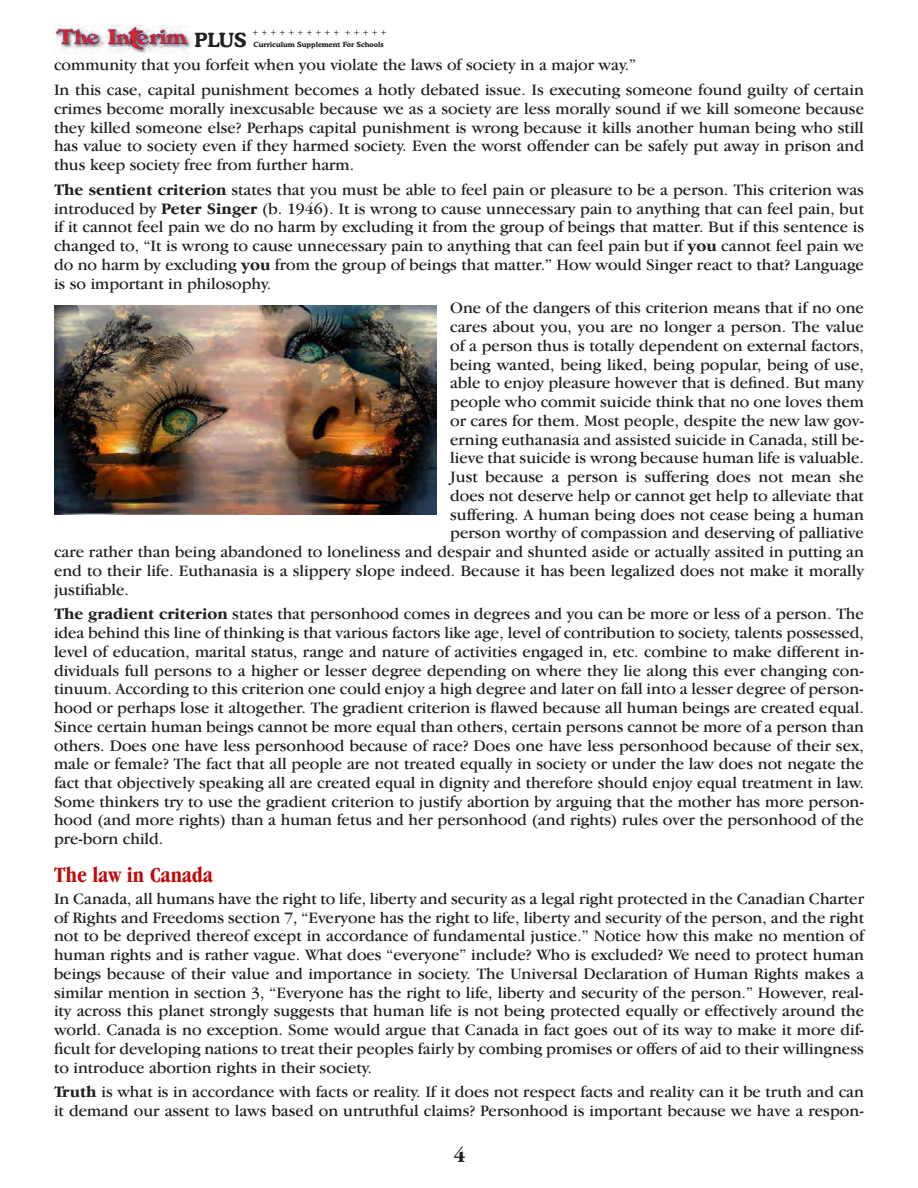
<style>
.page{position:relative;width:918px;height:1188px;background:#fff}
.page>*{position:absolute;margin:0;border:0;box-sizing:border-box;transform-origin:0 0}
.subheads{font:700 condensed 22.5px "Garamond IT Cby BT";color:#bf0c0c}
.t1{font:700 21px "Garamond IT Cby BT";color:#231f20}
.t2{font:700 19.5px "Cooper BT";color:#231f20}
.Body_text{font:16.5px/18.8px "Garamond IT Cby BT";color:#231f20;text-align:justify}
.t3{font:7.8px "Garamond IT Cby BT";color:#231f20}
.t4{font:700 7.2px "Cooper BT";color:#231f20}
.s1{font-weight:700}
</style>
<div class="page">
<img style="left:54px;top:25px;width:139px;height:29px">
<img style="left:54px;top:305px;width:383px;height:209px">
<p class="t3" style="left:252px;top:28px;width:136px">++++++++++ +++++</p>
<p class="Body_text" style="left:54px;top:55px;width:584px">community that you forfeit when you violate the laws of society in a major way.”</p>
<p class="Body_text" style="left:54px;top:80px;width:812px">In this case, capital punishment becomes a hotly debated issue. Is executing someone found guilty of certain crimes become morally inexcusable because we as a society are less morally sound if we kill someone because they killed someone else? Perhaps capital punishment is wrong because it kills another human being who still has value to society even if they harmed society. Even the worst offender can be safely put away in prison and thus keep society free from further harm.</p>
<p class="Body_text" style="left:54px;top:180px;width:812px"><span class="s1">The sentient criterion</span> states that you must be able to feel pain or pleasure to be a person. This criterion was introduced by <span class="s1">Peter Singer</span> (b. 1946). It is wrong to cause unnecessary pain to anything that can feel pain, but if it cannot feel pain we do no harm by excluding it from the group of beings that matter. But if this sentence is changed to, “It is wrong to cause unnecessary pain to anything that can feel pain but if <span class="s1">you</span> cannot feel pain we do no harm by excluding <span class="s1">you</span> from the group of beings that matter.” How would Singer react to that? Language is so important in philosophy.</p>
<p class="Body_text" style="left:450px;top:298px;width:415px">One of the dangers of this criterion means that if no one</p>
<p class="Body_text" style="left:450px;top:317px;width:415px">cares about you, you are no longer a person. The value</p>
<p class="Body_text" style="left:450px;top:336px;width:415px">of a person thus is totally dependent on external factors,</p>
<p class="Body_text" style="left:450px;top:355px;width:415px">being wanted, being liked, being popular, being of use,</p>
<p class="Body_text" style="left:450px;top:373px;width:415px">able to enjoy pleasure however that is defined. But many</p>
<p class="Body_text" style="left:450px;top:392px;width:415px">people who commit suicide think that no one loves them</p>
<p class="Body_text" style="left:450px;top:411px;width:415px">or cares for them. Most people, despite the new law gov-</p>
<p class="Body_text" style="left:450px;top:430px;width:415px">erning euthanasia and assisted suicide in Canada, still be-</p>
<p class="Body_text" style="left:450px;top:448px;width:415px">lieve that suicide is wrong because human life is valuable.</p>
<p class="Body_text" style="left:450px;top:467px;width:415px">Just because a person is suffering does not mean she</p>
<p class="Body_text" style="left:450px;top:486px;width:415px">does not deserve help or cannot get help to alleviate that</p>
<p class="Body_text" style="left:450px;top:505px;width:415px">suffering. A human being does not cease being a human</p>
<p class="Body_text" style="left:450px;top:523px;width:415px">person worthy of compassion and deserving of palliative</p>
<p class="Body_text" style="left:54px;top:542px;width:811px">care rather than being abandoned to loneliness and despair and shunted aside or actually assited in putting an</p>
<p class="Body_text" style="left:54px;top:561px;width:812px">end to their life. Euthanasia is a slippery slope indeed. Because it has been legalized does not make it morally</p>
<p class="Body_text" style="left:54px;top:580px;width:77px">justifiable.</p>
<p class="Body_text" style="left:54px;top:604px;width:812px"><span class="s1">The gradient criterion</span> states that personhood comes in degrees and you can be more or less of a person. The idea behind this line of thinking is that various factors like age, level of contribution to society, talents possessed, level of education, marital status, range and nature of activities engaged in, etc. combine to make different in&shy;dividuals full persons to a higher or lesser degree depending on where they lie along this ever changing con&shy;tinuum. According to this criterion one could enjoy a high degree and later on fall into a lesser degree of person&shy;hood or perhaps lose it altogether. The gradient criterion is flawed because all human beings are created equal.<br>Since certain human beings cannot be more equal than others, certain persons cannot be more of a person than others. Does one have less personhood because of race? Does one have less personhood because of their sex, male or female? The fact that all people are not treated equally in society or under the law does not negate the fact that objectively speaking all are created equal in dignity and therefore should enjoy equal treatment in law.<br>Some thinkers try to use the gradient criterion to justify abortion by arguing that the mother has more person&shy;hood (and more rights) than a human fetus and her personhood (and rights) rules over the personhood of the pre-born child.</p>
<p class="subheads" style="left:54px;top:861px;width:160px">The law in Canada</p>
<p class="Body_text" style="left:54px;top:889px;width:812px">In Canada, all humans have the right to life, liberty and security as a legal right protected in the Canadian Charter of Rights and Freedoms section 7, “Everyone has the right to life, liberty and security of the person, and the right not to be deprived thereof except in accordance of fundamental justice.” Notice how this make no mention of human rights and is rather vague. What does “everyone” include? Who is excluded? We need to protect human beings because of their value and importance in society. The Universal Declaration of Human Rights makes a similar mention in section 3, “Everyone has the right to life, liberty and security of the person.” However, real&shy;ity across this planet strongly suggests that human life is not being protected equally or effectively around the world. Canada is no exception. Some would argue that Canada in fact goes out of its way to make it more dif&shy;ficult for developing nations to treat their peoples fairly by combing promises or offers of aid to their willingness to introduce abortion rights in their society.</p>
<p class="Body_text" style="left:54px;top:1082px;width:812px"><span class="s1">Truth</span> is what is in accordance with facts or reality. If it does not respect facts and reality can it be truth and can it demand our assent to laws based on untruthful claims? Personhood is important because we have a respon-</p>
<p class="t2" style="left:195px;top:28px;width:53px">PLUS</p>
<p class="t4" style="left:254px;top:40px;width:132px">Curriculum Supplement For Schools</p>
<p class="t1" style="left:453px;top:1144px;width:14px">4</p>
</div>
